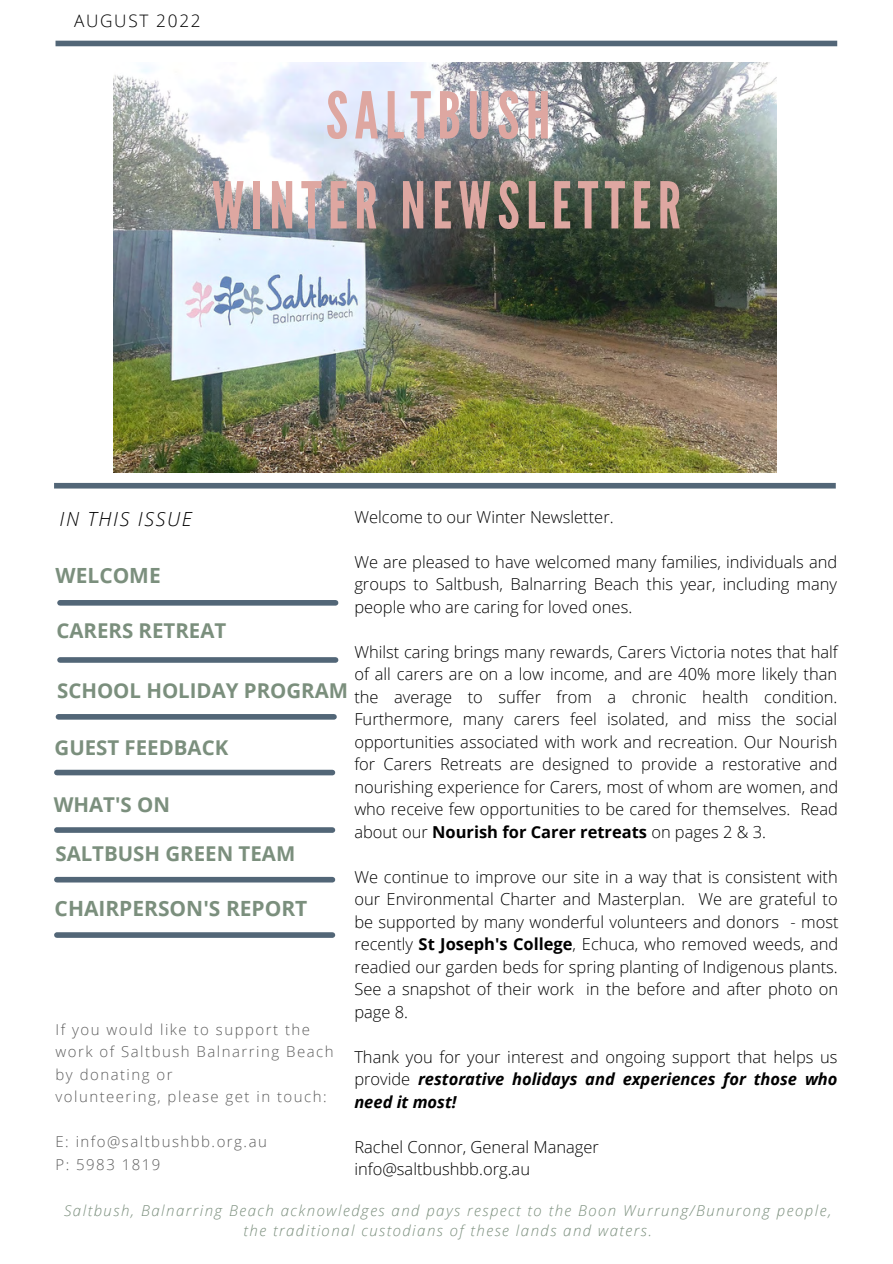
<style>
.page{position:relative;width:893px;height:1264px;background:#fff}
.page>*{position:absolute;margin:0;border:0;box-sizing:border-box;transform-origin:0 0}
.t1{font:64.5px/90px "League Gothic";letter-spacing:.1em;color:#dea7a1;text-align:center}
.t2{font:700 21px "Open Sans";color:#7b8f7d}
.t3{font:700 20.85px "Open Sans";color:#7b8f7d}
.t4{font:700 20.4px "Open Sans";color:#7b8f7d}
.t5{font:italic 300 19.5px "Open Sans";letter-spacing:.085em;color:#000}
.t6{font:300 17.25px "Open Sans";letter-spacing:.1em;color:#000}
.t7{font:300 16.5px/22.5px "Open Sans";color:#000;text-align:justify}
.t8{font:300 15px/22.5px "Open Sans";letter-spacing:.1em;color:#5d5d5d}
.t9{font:italic 300 15px/20.2px "Open Sans";letter-spacing:.1em;color:#7b8f7d;text-align:center}
.s1{font-weight:700}
.s2{font-weight:700;font-style:italic}
</style>
<div class="page">
<div style="left:55px;top:41px;width:782px;height:5px;background:#526677"></div>
<div style="left:60px;top:600px;width:275px;height:5px;background:#526677"></div>
<div style="left:60px;top:657px;width:275px;height:5px;background:#526677"></div>
<div style="left:57px;top:769px;width:275px;height:6px;background:#526677"></div>
<div style="left:58px;top:714px;width:276px;height:5px;background:#526677"></div>
<div style="left:57px;top:827px;width:275px;height:5px;background:#526677"></div>
<div style="left:57px;top:876px;width:275px;height:6px;background:#526677"></div>
<div style="left:54px;top:483px;width:781px;height:5px;background:#526677"></div>
<div style="left:57px;top:932px;width:275px;height:5px;background:#526677"></div>
<img style="left:113px;top:63px;width:663px;height:409px">
<p class="t6" style="left:74px;top:9px;width:128px">AUGUST 2022</p>
<h1 class="t1" style="left:212px;top:72px;width:471px">SALTBUSH<br>WINTER NEWSLETTER</h1>
<p class="t5" style="left:60px;top:505px;width:134px">IN THIS ISSUE</p>
<p class="t3" style="left:56px;top:561px;width:107px">WELCOME</p>
<p class="t4" style="left:57px;top:616px;width:171px">CARERS RETREAT</p>
<p class="t4" style="left:57px;top:676px;width:292px">SCHOOL HOLIDAY PROGRAM</p>
<p class="t4" style="left:55px;top:733px;width:175px">GUEST FEEDBACK</p>
<p class="t4" style="left:54px;top:789px;width:118px">WHAT'S ON</p>
<p class="t4" style="left:55px;top:839px;width:241px">SALTBUSH GREEN TEAM</p>
<p class="t2" style="left:55px;top:894px;width:254px">CHAIRPERSON'S REPORT</p>
<p class="t8" style="left:55px;top:1017px;width:279px">If you would like to support the work of Saltbush Balnarring Beach by donating or<br>volunteering, please get in touch:</p>
<p class="t8" style="left:55px;top:1130px;width:213px">E: info@saltbushbb.org.au<br>P: 5983 1819</p>
<p class="t7" style="left:354px;top:505px;width:261px">Welcome to our Winter Newsletter.</p>
<p class="t7" style="left:354px;top:550px;width:484px">We are pleased to have welcomed many families, individuals and groups to Saltbush, Balnarring Beach this year, including many people who are caring for loved ones.</p>
<p class="t7" style="left:354px;top:640px;width:485px">Whilst caring brings many rewards, Carers Victoria notes that half of all carers are on a low income, and are 40% more likely than the average to suffer from a chronic health condition.<br>Furthermore, many carers feel isolated, and miss the social opportunities associated with work and recreation. Our Nourish for Carers Retreats are designed to provide a restorative and nourishing experience for Carers, most of whom are women, and who receive few opportunities to be cared for themselves. Read about our <span class="s1">Nourish for Carer retreats</span> on pages 2 &amp; 3.</p>
<p class="t7" style="left:354px;top:865px;width:485px">We continue to improve our site in a way that is consistent with our Environmental Charter and Masterplan. We are grateful to be supported by many wonderful volunteers and donors - most recently <span class="s1">St Joseph's College</span>, Echuca, who removed weeds, and readied our garden beds for spring planting of Indigenous plants.<br>See a snapshot of their work in the before and after photo on page 8.</p>
<p class="t7" style="left:354px;top:1045px;width:484px">Thank you for your interest and ongoing support that helps us provide <span class="s2">restorative holidays and experiences for those who need it most!</span></p>
<p class="t7" style="left:354px;top:1135px;width:246px">Rachel Connor, General Manager info@saltbushbb.org.au</p>
<p class="t9" style="left:64px;top:1199px;width:768px">Saltbush, Balnarring Beach acknowledges and pays respect to the Boon Wurrung/Bunurong people, the traditional custodians of these lands and waters.</p>
</div>
